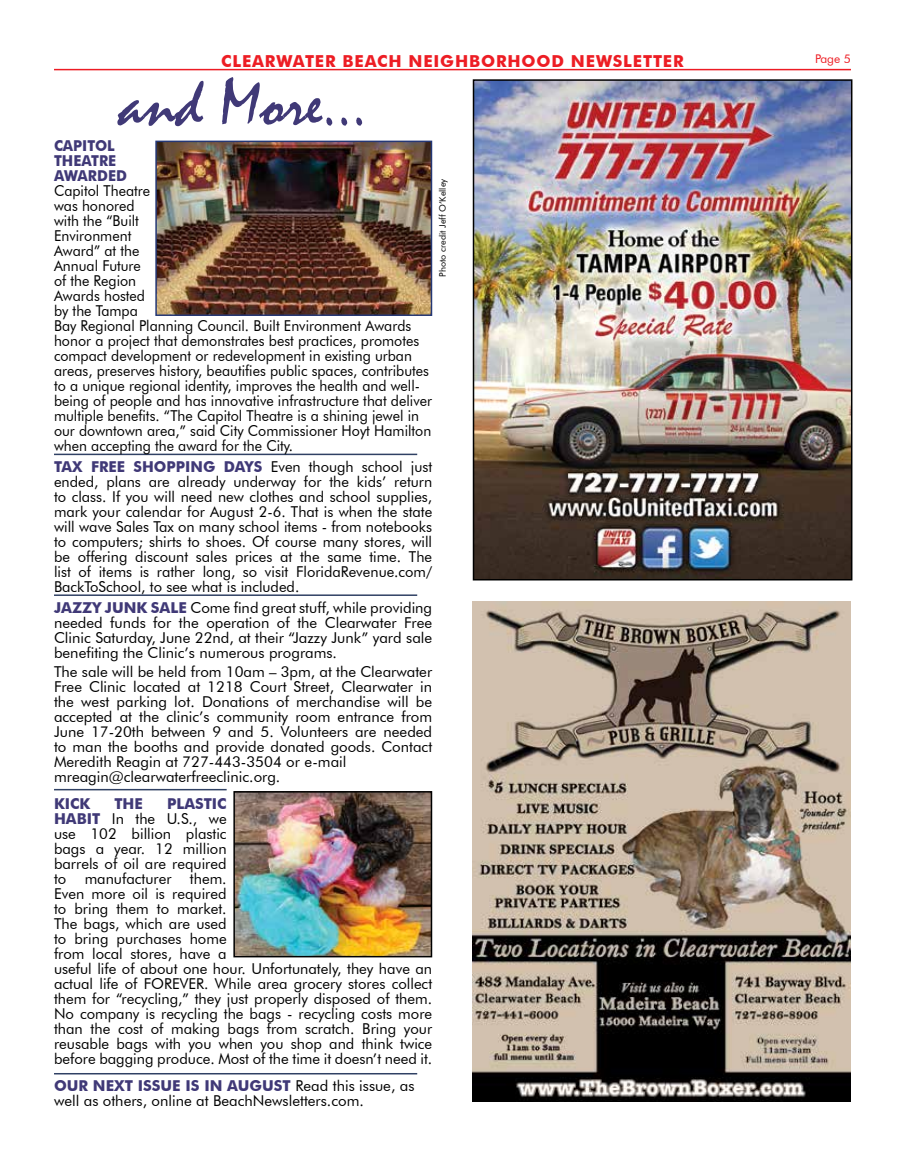
<style>
.page{position:relative;width:905px;height:1161px;background:#fff}
.page>*{position:absolute;margin:0;border:0;box-sizing:border-box;transform-origin:0 0}
.t1{font:67.5px "Mistral";color:#403977}
.t2{font:700 16.5px "Futura BT";letter-spacing:.05em;color:#ed1d24}
.t3{font:15px/15px "Futura BT";color:#000}
.t4{font:15px/15px "Futura BT";color:#000;scale:.95 1}
.t5{font:700 15px/15px "Futura BT";color:#403977;scale:.95 1}
.t6{font:700 15px "Futura BT";color:#403977}
.t7{font:12px "Futura BT";color:#ed1d24}
.t8{font:9px "Futura BT";color:#000}
.s1{font-weight:700;color:#403977}
</style>
<div class="page">
<hr style="left:54px;top:69px;width:796px;height:1px;background:#ed1c24">
<hr style="left:54px;top:454px;width:363px;height:1px;background:#304164">
<hr style="left:54px;top:594px;width:363px;height:2px;background:#304164">
<hr style="left:54px;top:789px;width:173px;height:1px;background:#304164">
<hr style="left:54px;top:1073px;width:363px;height:1px;background:#304164">
<img style="left:475px;top:82px;width:374px;height:495px">
<div style="left:472px;top:79px;width:380px;height:501px;border:2px solid #000"></div>
<img style="left:158px;top:144px;width:271px;height:169px">
<div style="left:155px;top:141px;width:277px;height:175px;border:2px solid #253876"></div>
<img style="left:236px;top:794px;width:193px;height:160px">
<div style="left:233px;top:791px;width:199px;height:166px;border:2px solid #000"></div>
<img style="left:472px;top:602px;width:378px;height:499px">
<p class="t2" style="left:221px;top:51px;width:464px">CLEARWATER BEACH NEIGHBORHOOD NEWSLETTER</p>
<p class="t7" style="left:815px;top:52px;width:37px">Page 5</p>
<h1 class="t1" style="left:119px;top:63px;width:250px">and More...</h1>
<p class="t5" style="left:54px;top:138px;width:78px">CAPITOL<br>THEATRE<br>AWARDED</p>
<p class="t4" style="left:54px;top:183px;width:399px">Capitol Theatre<br>was honored<br>with the “Built<br>Environment<br>Award” at the<br>Annual Future<br>of the Region<br>Awards hosted<br>by the Tampa<br>Bay Regional Planning Council. Built Environment Awards honor a project that demonstrates best practices, promotes compact development or redevelopment in existing urban areas, preserves history, beautifies public spaces, contributes to a unique regional identity, improves the health and well&shy;being of people and has innovative infrastructure that deliver multiple benefits. “The Capitol Theatre is a shining jewel in our downtown area,” said City Commissioner Hoyt Hamilton when accepting the award for the City.</p>
<p class="t3" style="left:54px;top:459px;width:380px;text-align:justify"><span class="s1">TAX FREE SHOPPING DAYS</span> Even though school just ended, plans are already underway for the kids’ return to class. If you will need new clothes and school supplies, mark your calendar for August 2-6. That is when the state will wave Sales Tax on many school items - from notebooks to computers; shirts to shoes. Of course many stores, will be offering discount sales prices at the same time. The list of items is rather long, so visit FloridaRevenue.com/ BackToSchool, to see what is included.</p>
<p class="t3" style="left:54px;top:600px;width:379px;text-align:justify"><span class="s1">JAZZY JUNK SALE</span> Come find great stuff, while providing needed funds for the operation of the Clearwater Free Clinic Saturday, June 22nd, at their “Jazzy Junk” yard sale benefiting the Clinic’s numerous programs.</p>
<p class="t3" style="left:54px;top:664px;width:380px">The sale will be held from 10am – 3pm, at the Clearwater Free Clinic located at 1218 Court Street, Clearwater in the west parking lot. Donations of merchandise will be accepted at the clinic’s community room entrance from June 17-20th between 9 and 5. Volunteers are needed to man the booths and provide donated goods. Contact Meredith Reagin at 727-443-3504 or e-mail mreagin@clearwaterfreeclinic.org.</p>
<p class="t6" style="left:54px;top:794px;width:38px">KICK</p>
<p class="t6" style="left:114px;top:794px;width:30px">THE</p>
<p class="t8" style="left:437px;top:277px;width:100px;rotate:-90deg">Photo credit Jeff O’Kelley</p>
<p class="t3" style="left:54px;top:796px;width:380px;text-indent:113px"><span class="s1">PLASTIC<br>HABIT</span> In the U.S., we<br>use 102 billion plastic<br>bags a year. 12 million<br>barrels of oil are required<br>to manufacturer them.<br>Even more oil is required<br>to bring them to market.<br>The bags, which are used<br>to bring purchases home<br>from local stores, have a<br>useful life of about one hour. Unfortunately, they have an actual life of FOREVER. While area grocery stores collect them for “recycling,” they just properly disposed of them.<br>No company is recycling the bags - recycling costs more than the cost of making bags from scratch. Bring your reusable bags with you when you shop and think twice before bagging produce. Most of the time it doesn’t need it.</p>
<p class="t3" style="left:54px;top:1078px;width:362px"><span class="s1">OUR NEXT ISSUE IS IN AUGUST</span> Read this issue, as well as others, online at BeachNewsletters.com.</p>
</div>
